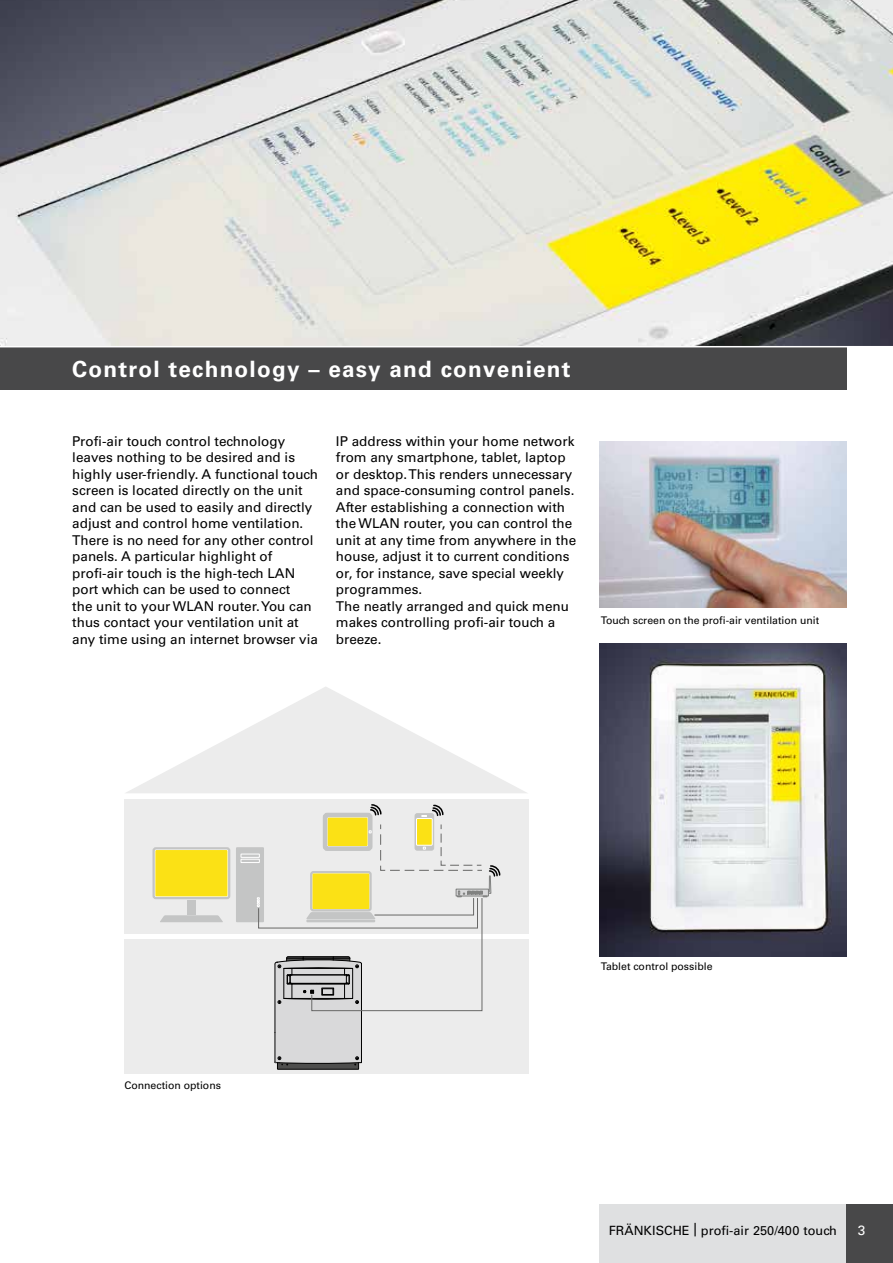
<style>
.page{position:relative;width:893px;height:1263px;background:#fff}
.page>*{position:absolute;margin:0;border:0;box-sizing:border-box;transform-origin:0 0}
.t1{font:700 22.5px "Univers";letter-spacing:.055em;color:#fff}
.t2{font:13.5px/16.5px "Univers";color:#000}
.t3{font:13.5px "Univers";color:#fff}
.t4{font:12.75px "Univers";color:#000}
.t5{font:10.5px "Univers";color:#000}
.s1{font-size:13.5px}
</style>
<div class="page">
<div style="left:846px;top:1204px;width:47px;height:59px;background:#484849"></div>
<div style="left:600px;top:1204px;width:246px;height:59px;background:#dfe0e1"></div>
<img style="left:0;top:0;width:893px;height:346px">
<div style="left:0;top:347px;width:846px;height:43px;background:#484849"></div>
<img style="left:600px;top:643px;width:246px;height:314px">
<div style="left:124px;top:939px;width:405px;height:135px;background:#ececec"></div>
<div style="left:124px;top:799px;width:404px;height:135px;background:#ececec"></div>
<svg style="left:126px;top:687px;width:401px;height:106px"></svg>
<div style="left:152px;top:847px;width:78px;height:52px;border:2px solid #c4c5c5;border-radius:2px"></div>
<div style="left:155px;top:850px;width:72px;height:46px;background:#fbe115"></div>
<div style="left:187px;top:900px;width:9px;height:14px;background:#c4c5c5"></div>
<svg style="left:160px;top:915px;width:63px;height:7px"></svg>
<div style="left:236px;top:847px;width:28px;height:75px;background:#c4c5c5"></div>
<div style="left:241px;top:854px;width:19px;height:3px;border:1px solid #fff"></div>
<div style="left:241px;top:859px;width:19px;height:4px;border:1px solid #fff"></div>
<div style="left:323px;top:813px;width:49px;height:38px;border:5px solid #c4c5c5;border-radius:2px"></div>
<div style="left:328px;top:818px;width:40px;height:28px;background:#fbe115"></div>
<div style="left:415px;top:814px;width:19px;height:36px;background:#c4c5c5;border-radius:2px"></div>
<div style="left:415px;top:813px;width:19px;height:37px;border:1px solid #c4c5c5;border-radius:2px"></div>
<div style="left:416px;top:818px;width:16px;height:27px;background:#fbe115"></div>
<div style="left:416px;top:818px;width:16px;height:27px;border:1px solid #fff"></div>
<svg style="left:369px;top:804px;width:13px;height:12px"></svg>
<svg style="left:422px;top:804px;width:22px;height:13px"></svg>
<svg style="left:257px;top:824px;width:244px;height:246px"></svg>
<img style="left:599px;top:442px;width:247px;height:165px">
<h1 class="t1" style="left:72px;top:356px;width:500px">Control technology – easy and convenient</h1>
<p class="t2" style="left:72px;top:433px;width:247px">Profi-air touch control technology leaves nothing to be desired and is highly user-friendly. A functional touch screen is located directly on the unit and can be used to easily and directly adjust and control home ventilation.<br>There is no need for any other control panels. A particular highlight of profi-air touch is the high-tech LAN port which can be used to connect<br>the unit to your WLAN router. You can thus contact your ventilation unit at any time using an internet browser via</p>
<p class="t2" style="left:336px;top:433px;width:242px">IP address within your home network from any smartphone, tablet, laptop or desktop. This renders unnecessary and space-consuming control panels.<br>After establishing a connection with the WLAN router, you can control the unit at any time from anywhere in the house, adjust it to current conditions or, for instance, save special weekly programmes.<br>The neatly arranged and quick menu makes controlling profi-air touch a breeze.</p>
<p class="t5" style="left:601px;top:614px;width:220px">Touch screen on the profi-air ventilation unit</p>
<p class="t5" style="left:124px;top:1079px;width:98px">Connection options</p>
<p class="t5" style="left:601px;top:960px;width:113px">Tablet control possible</p>
<p class="t4" style="left:609px;top:1223px;width:229px">FRÄNKISCHE <span class="s1">|</span> profi-air 250/400 touch</p>
<p class="t3" style="left:858px;top:1222px;width:9px">3</p>
</div>
